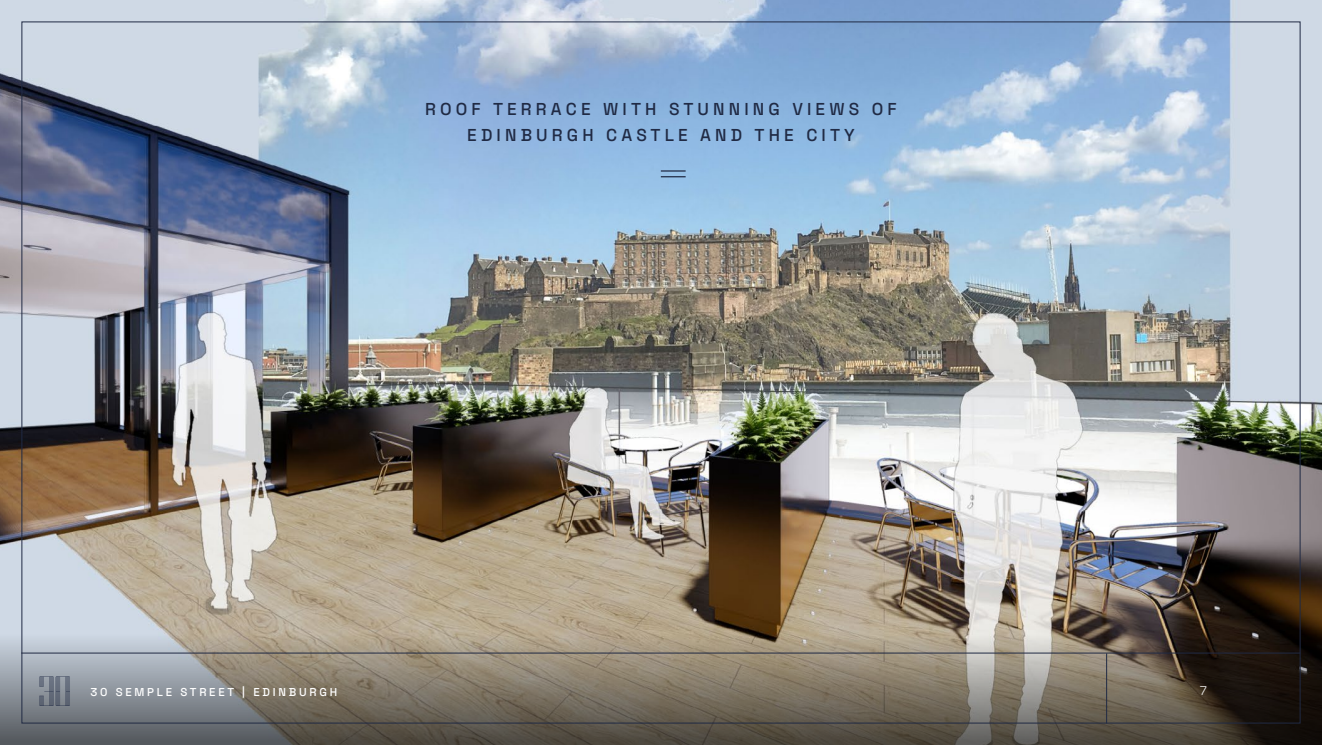
<style>
.page{position:relative;width:1322px;height:745px;background:#fff}
.page>*{position:absolute;margin:0;border:0;box-sizing:border-box;transform-origin:0 0}
.t1{font:500 17.25px/26.1px "Space Grotesk";letter-spacing:.24em;color:#202a44;text-align:center}
.t2{font:300 12.5px "Space Grotesk";color:#fff}
.t3{font:500 11.38px "Space Grotesk";letter-spacing:.24em;color:#fff}
</style>
<div class="page">
<img style="left:0;top:0;width:1322px;height:744px">
<svg style="left:661px;top:170px;width:24px;height:7px"></svg>
<hr style="left:21px;top:652px;width:1279px;height:1px;background:#202a44">
<hr style="left:1106px;top:653px;width:1px;height:70px;background:#202a44">
<svg style="left:39px;top:676px;width:31px;height:29px"></svg>
<p class="t1" style="left:425px;top:95px;width:473px">ROOF TERRACE WITH STUNNING VIEWS OF<br>EDINBURGH CASTLE AND THE CITY</p>
<p class="t3" style="left:90px;top:683px;width:248px">30 SEMPLE STREET | EDINBURGH</p>
<p class="t2" style="left:1200px;top:680px;width:9px">7</p>
</div>
